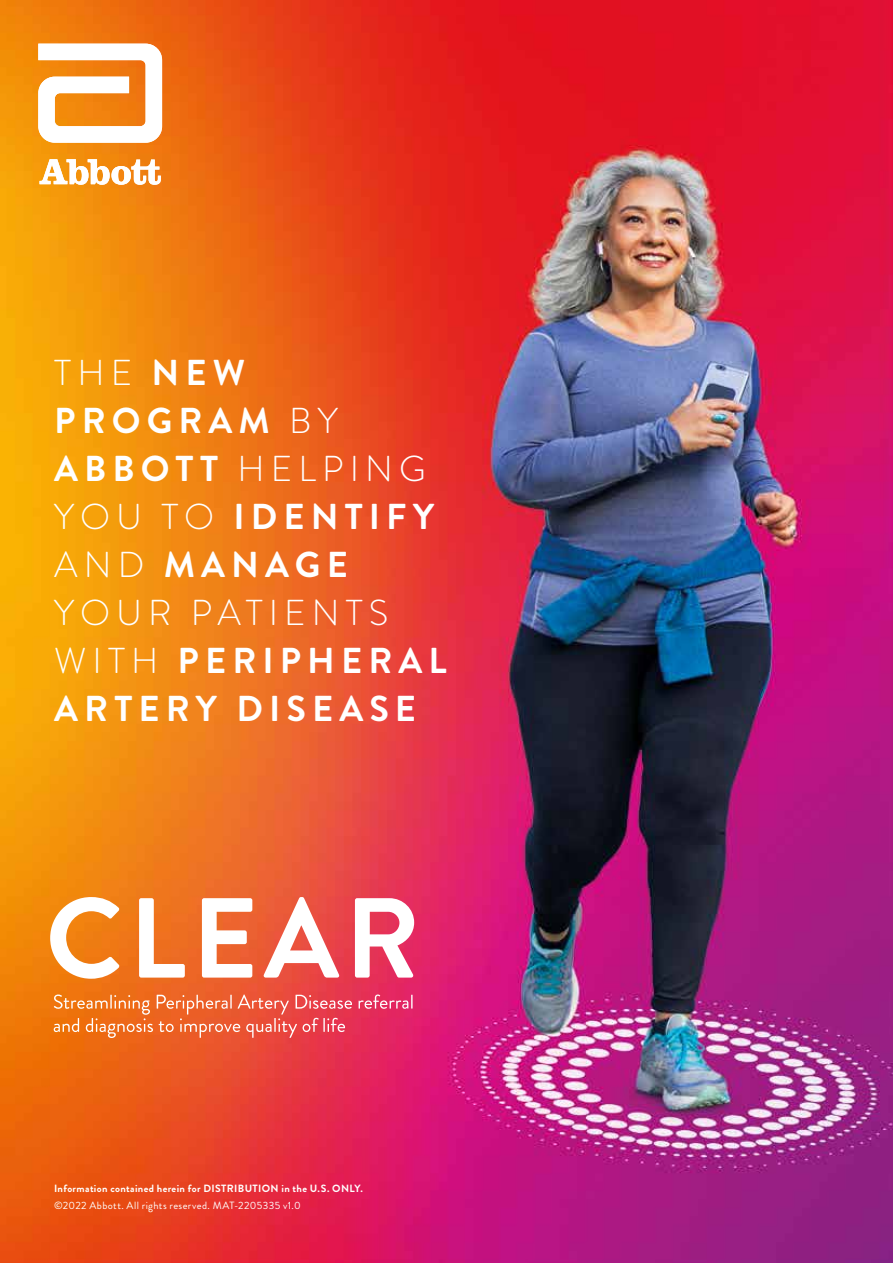
<style>
.page{position:relative;width:893px;height:1263px;background:#fff}
.page>*{position:absolute;margin:0;border:0;box-sizing:border-box;transform-origin:0 0}
.t1{font:700 36px/48px "Brandon Grotesque";letter-spacing:.17em;color:#fff}
.t2{font:700 10.5px "Brandon Grotesque";letter-spacing:.035em;color:#fff}
.t3{font:10.5px "Brandon Grotesque";letter-spacing:.04em;color:#fff}
.s1{font-weight:300}
</style>
<div class="page">
<img style="left:0;top:0;width:893px;height:1263px">
<svg style="left:38px;top:44px;width:124px;height:99px"></svg>
<svg style="left:40px;top:159px;width:121px;height:26px"></svg>
<svg style="left:50px;top:897px;width:70px;height:82px"></svg>
<svg style="left:139px;top:898px;width:46px;height:79px"></svg>
<svg style="left:202px;top:898px;width:50px;height:79px"></svg>
<svg style="left:263px;top:897px;width:77px;height:80px"></svg>
<svg style="left:355px;top:898px;width:59px;height:79px"></svg>
<svg style="left:359px;top:994px;width:54px;height:15px"></svg>
<svg style="left:54px;top:994px;width:298px;height:44px;background:#ed7047"></svg>
<p class="t1" style="left:54px;top:349px;width:394px"><span class="s1">THE</span> NEW<br>PROGRAM <span class="s1">BY<br></span>ABBOTT <span class="s1">HELPING<br>YOU TO</span> IDENTIFY<br><span class="s1">AND</span> MANAGE<br><span class="s1">YOUR PATIENTS<br>WITH</span> PERIPHERAL<br>ARTERY DISEASE</p>
<p class="t2" style="left:54px;top:1181px;width:310px">Information contained herein for DISTRIBUTION in the U.S. ONLY.</p>
<p class="t3" style="left:54px;top:1198px;width:248px">©2022 Abbott. All rights reserved. MAT-2205335 v1.0</p>
</div>
